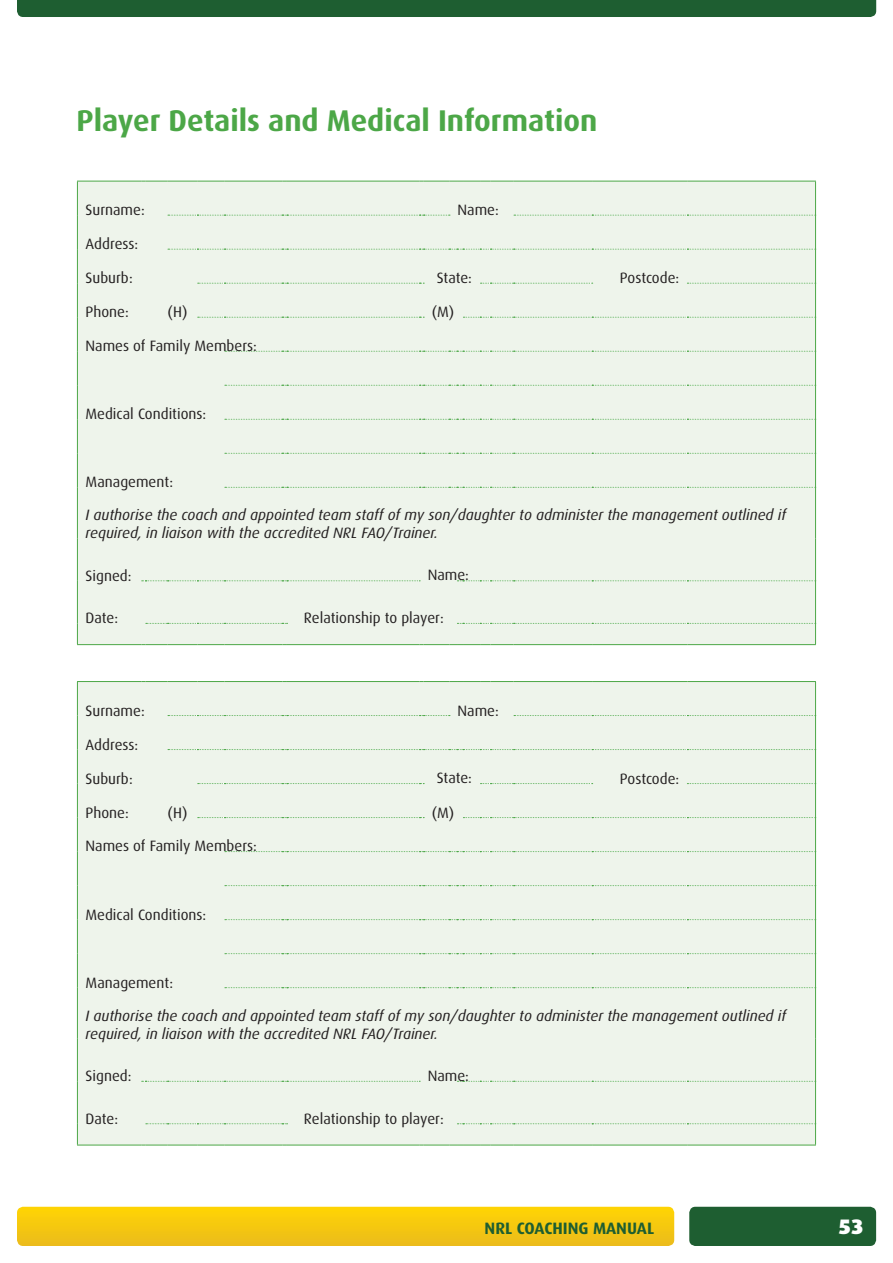
<style>
.page{position:relative;width:893px;height:1263px;background:#fff}
.page>*{position:absolute;margin:0;border:0;box-sizing:border-box;transform-origin:0 0}
.t1{font:700 30px "Dax";color:#4ca747}
.t2{font:900 21px "Dax";color:#fff}
.t3{font:700 16.5px "Dax";color:#1e5e31}
.t4{font:15px "Dax";color:#231f20}
.t5{font:italic 15px/18px "Dax";color:#231f20}
</style>
<div class="page">
<div style="left:689px;top:1207px;width:187px;height:39px;background:#1e5e31;border-radius:6px"></div>
<div style="left:17px;top:1207px;width:657px;height:39px;background:#f5c80f;border-radius:6px"></div>
<div style="left:17px;top:0;width:859px;height:17px;background:#1e5e31"></div>
<div style="left:78px;top:182px;width:737px;height:462px;background:#eef4eb"></div>
<hr style="left:77px;top:181px;width:64px;height:1px;background:#4ca747">
<hr style="left:77px;top:181px;width:1px;height:34px;background:#4ca747">
<hr style="left:514px;top:181px;width:78px;height:1px;background:#4ca747">
<hr style="left:592px;top:181px;width:95px;height:1px;background:#4ca747">
<hr style="left:687px;top:181px;width:129px;height:1px;background:#4ca747">
<hr style="left:815px;top:181px;width:1px;height:34px;background:#4ca747">
<hr style="left:77px;top:215px;width:1px;height:34px;background:#4ca747">
<hr style="left:77px;top:249px;width:1px;height:34px;background:#4ca747">
<hr style="left:77px;top:283px;width:1px;height:34px;background:#4ca747">
<hr style="left:77px;top:317px;width:1px;height:34px;background:#4ca747">
<hr style="left:77px;top:351px;width:1px;height:34px;background:#4ca747">
<hr style="left:77px;top:385px;width:1px;height:34px;background:#4ca747">
<hr style="left:77px;top:419px;width:1px;height:34px;background:#4ca747">
<hr style="left:77px;top:453px;width:1px;height:34px;background:#4ca747">
<hr style="left:77px;top:487px;width:1px;height:51px;background:#4ca747">
<hr style="left:815px;top:487px;width:1px;height:51px;background:#4ca747">
<hr style="left:77px;top:538px;width:1px;height:43px;background:#4ca747">
<hr style="left:77px;top:581px;width:1px;height:42px;background:#4ca747">
<svg style="left:77px;top:623px;width:1px;height:21px"></svg>
<hr style="left:77px;top:644px;width:64px;height:1px;background:#4ca747">
<svg style="left:141px;top:644px;width:83px;height:1px"></svg>
<hr style="left:224px;top:644px;width:58px;height:1px;background:#4ca747">
<hr style="left:287px;top:644px;width:133px;height:1px;background:#4ca747">
<hr style="left:815px;top:317px;width:1px;height:34px;background:#4ca747">
<hr style="left:815px;top:351px;width:1px;height:34px;background:#4ca747">
<hr style="left:815px;top:385px;width:1px;height:34px;background:#4ca747">
<hr style="left:815px;top:419px;width:1px;height:34px;background:#4ca747">
<hr style="left:815px;top:453px;width:1px;height:34px;background:#4ca747">
<svg style="left:225px;top:351px;width:590px;height:1px"></svg>
<svg style="left:225px;top:385px;width:590px;height:1px"></svg>
<svg style="left:225px;top:419px;width:590px;height:1px"></svg>
<svg style="left:225px;top:453px;width:590px;height:1px"></svg>
<svg style="left:225px;top:487px;width:590px;height:1px"></svg>
<svg style="left:141px;top:181px;width:83px;height:1px"></svg>
<hr style="left:224px;top:181px;width:58px;height:1px;background:#4ca747">
<hr style="left:287px;top:181px;width:133px;height:1px;background:#4ca747">
<hr style="left:815px;top:215px;width:1px;height:34px;background:#4ca747">
<svg style="left:168px;top:215px;width:282px;height:1px"></svg>
<svg style="left:514px;top:215px;width:301px;height:1px"></svg>
<svg style="left:198px;top:283px;width:226px;height:1px"></svg>
<svg style="left:198px;top:317px;width:226px;height:1px"></svg>
<hr style="left:815px;top:283px;width:1px;height:34px;background:#4ca747">
<svg style="left:463px;top:317px;width:352px;height:1px"></svg>
<svg style="left:480px;top:283px;width:113px;height:1px"></svg>
<svg style="left:168px;top:249px;width:647px;height:1px"></svg>
<svg style="left:687px;top:283px;width:128px;height:1px"></svg>
<hr style="left:815px;top:249px;width:1px;height:34px;background:#4ca747">
<hr style="left:815px;top:538px;width:1px;height:43px;background:#4ca747">
<hr style="left:815px;top:581px;width:1px;height:42px;background:#4ca747">
<svg style="left:457px;top:580px;width:358px;height:1px"></svg>
<svg style="left:420px;top:623px;width:396px;height:22px;background:#e4efe1"></svg>
<svg style="left:142px;top:580px;width:278px;height:1px"></svg>
<svg style="left:146px;top:623px;width:142px;height:1px"></svg>
<svg style="left:420px;top:181px;width:94px;height:1px"></svg>
<div style="left:78px;top:682px;width:737px;height:463px;background:#eef4eb"></div>
<hr style="left:77px;top:681px;width:64px;height:1px;background:#4ca747">
<hr style="left:77px;top:682px;width:1px;height:33px;background:#4ca747">
<hr style="left:514px;top:681px;width:78px;height:1px;background:#4ca747">
<hr style="left:592px;top:681px;width:95px;height:1px;background:#4ca747">
<hr style="left:687px;top:681px;width:129px;height:1px;background:#4ca747">
<hr style="left:815px;top:682px;width:1px;height:33px;background:#4ca747">
<hr style="left:77px;top:715px;width:1px;height:34px;background:#4ca747">
<hr style="left:77px;top:749px;width:1px;height:35px;background:#4ca747">
<hr style="left:77px;top:784px;width:1px;height:34px;background:#4ca747">
<hr style="left:77px;top:818px;width:1px;height:34px;background:#4ca747">
<hr style="left:77px;top:852px;width:1px;height:34px;background:#4ca747">
<hr style="left:77px;top:886px;width:1px;height:34px;background:#4ca747">
<hr style="left:77px;top:920px;width:1px;height:34px;background:#4ca747">
<hr style="left:77px;top:954px;width:1px;height:34px;background:#4ca747">
<hr style="left:77px;top:988px;width:1px;height:51px;background:#4ca747">
<hr style="left:815px;top:988px;width:1px;height:51px;background:#4ca747">
<hr style="left:77px;top:1039px;width:1px;height:42px;background:#4ca747">
<hr style="left:77px;top:1081px;width:1px;height:43px;background:#4ca747">
<svg style="left:77px;top:1124px;width:1px;height:21px"></svg>
<hr style="left:77px;top:1145px;width:64px;height:1px;background:#4ca747">
<svg style="left:141px;top:1145px;width:83px;height:1px"></svg>
<hr style="left:224px;top:1145px;width:58px;height:1px;background:#4ca747">
<hr style="left:287px;top:1145px;width:133px;height:1px;background:#4ca747">
<hr style="left:815px;top:818px;width:1px;height:34px;background:#4ca747">
<hr style="left:815px;top:852px;width:1px;height:34px;background:#4ca747">
<hr style="left:815px;top:886px;width:1px;height:34px;background:#4ca747">
<hr style="left:815px;top:920px;width:1px;height:34px;background:#4ca747">
<hr style="left:815px;top:954px;width:1px;height:34px;background:#4ca747">
<svg style="left:225px;top:851px;width:590px;height:1px"></svg>
<svg style="left:225px;top:885px;width:590px;height:1px"></svg>
<svg style="left:225px;top:919px;width:590px;height:1px"></svg>
<svg style="left:225px;top:953px;width:590px;height:1px"></svg>
<svg style="left:225px;top:987px;width:590px;height:1px"></svg>
<svg style="left:141px;top:681px;width:83px;height:1px"></svg>
<hr style="left:224px;top:681px;width:58px;height:1px;background:#4ca747">
<hr style="left:287px;top:681px;width:133px;height:1px;background:#4ca747">
<hr style="left:815px;top:715px;width:1px;height:34px;background:#4ca747">
<svg style="left:168px;top:715px;width:282px;height:1px"></svg>
<svg style="left:514px;top:715px;width:301px;height:1px"></svg>
<svg style="left:198px;top:783px;width:226px;height:1px"></svg>
<svg style="left:198px;top:817px;width:226px;height:1px"></svg>
<hr style="left:815px;top:784px;width:1px;height:34px;background:#4ca747">
<svg style="left:463px;top:817px;width:352px;height:1px"></svg>
<svg style="left:480px;top:783px;width:113px;height:1px"></svg>
<svg style="left:168px;top:749px;width:647px;height:1px"></svg>
<svg style="left:687px;top:783px;width:128px;height:1px"></svg>
<hr style="left:815px;top:749px;width:1px;height:35px;background:#4ca747">
<hr style="left:815px;top:1039px;width:1px;height:42px;background:#4ca747">
<hr style="left:815px;top:1081px;width:1px;height:43px;background:#4ca747">
<svg style="left:457px;top:1081px;width:358px;height:1px"></svg>
<svg style="left:420px;top:1123px;width:396px;height:23px;background:#e4efe1"></svg>
<svg style="left:142px;top:1081px;width:278px;height:1px"></svg>
<svg style="left:146px;top:1123px;width:142px;height:1px"></svg>
<svg style="left:420px;top:681px;width:94px;height:1px"></svg>
<h1 class="t1" style="left:77px;top:104px;width:522px">Player Details and Medical Information</h1>
<p class="t4" style="left:86px;top:202px;width:61px">Surname:</p>
<p class="t4" style="left:457px;top:202px;width:43px">Name:</p>
<p class="t4" style="left:86px;top:236px;width:54px">Address:</p>
<p class="t4" style="left:86px;top:270px;width:49px">Suburb:</p>
<p class="t4" style="left:437px;top:269px;width:37px">State:</p>
<p class="t4" style="left:620px;top:270px;width:61px">Postcode:</p>
<p class="t4" style="left:86px;top:304px;width:45px">Phone:</p>
<p class="t4" style="left:168px;top:304px;width:21px">(H)</p>
<p class="t4" style="left:432px;top:304px;width:24px">(M)</p>
<p class="t4" style="left:86px;top:337px;width:173px">Names of Family Members:</p>
<p class="t4" style="left:86px;top:406px;width:122px">Medical Conditions:</p>
<p class="t4" style="left:86px;top:474px;width:89px">Management:</p>
<p class="t5" style="left:86px;top:506px;width:702px">I authorise the coach and appointed team staff of my son/daughter to administer the management outlined if required, in liaison with the accredited NRL FAO/Trainer.</p>
<p class="t4" style="left:86px;top:567px;width:47px">Signed:</p>
<p class="t4" style="left:428px;top:567px;width:43px">Name:</p>
<p class="t4" style="left:86px;top:610px;width:34px">Date:</p>
<p class="t4" style="left:304px;top:610px;width:141px">Relationship to player:</p>
<p class="t4" style="left:86px;top:702px;width:61px">Surname:</p>
<p class="t4" style="left:457px;top:702px;width:43px">Name:</p>
<p class="t4" style="left:86px;top:736px;width:54px">Address:</p>
<p class="t4" style="left:86px;top:770px;width:49px">Suburb:</p>
<p class="t4" style="left:437px;top:770px;width:37px">State:</p>
<p class="t4" style="left:620px;top:770px;width:61px">Postcode:</p>
<p class="t4" style="left:86px;top:804px;width:45px">Phone:</p>
<p class="t4" style="left:168px;top:804px;width:21px">(H)</p>
<p class="t4" style="left:432px;top:804px;width:24px">(M)</p>
<p class="t4" style="left:86px;top:838px;width:173px">Names of Family Members:</p>
<p class="t4" style="left:86px;top:906px;width:122px">Medical Conditions:</p>
<p class="t4" style="left:86px;top:974px;width:89px">Management:</p>
<p class="t5" style="left:86px;top:1007px;width:702px">I authorise the coach and appointed team staff of my son/daughter to administer the management outlined if required, in liaison with the accredited NRL FAO/Trainer.</p>
<p class="t4" style="left:86px;top:1068px;width:47px">Signed:</p>
<p class="t4" style="left:428px;top:1067px;width:43px">Name:</p>
<p class="t4" style="left:86px;top:1110px;width:34px">Date:</p>
<p class="t4" style="left:304px;top:1110px;width:141px">Relationship to player:</p>
<p class="t3" style="left:485px;top:1218px;width:171px">NRL COACHING MANUAL</p>
<h2 class="t2" style="left:839px;top:1215px;width:27px">53</h2>
</div>
